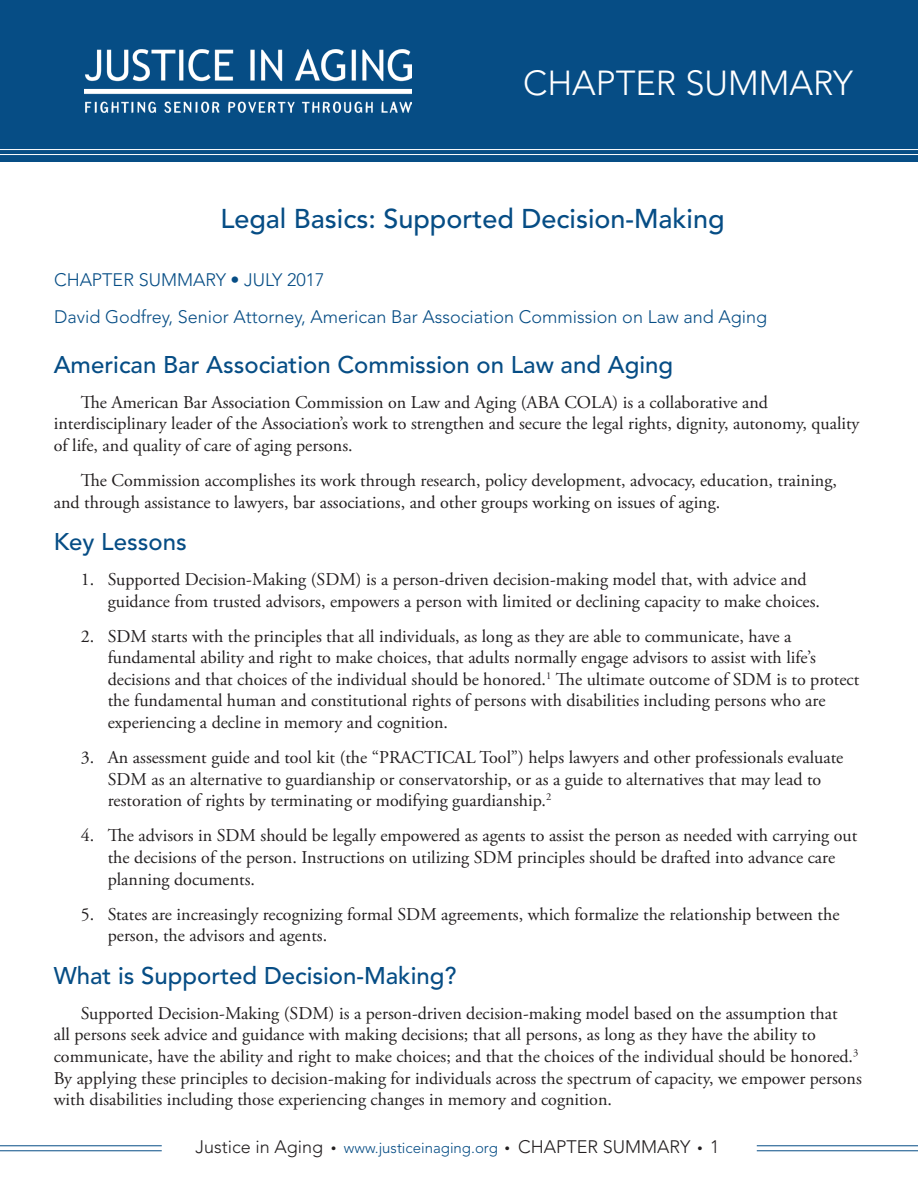
<style>
.page{position:relative;width:918px;height:1188px;background:#fff}
.page>*{position:absolute;margin:0;border:0;box-sizing:border-box;transform-origin:0 0}
.t1{font:300 34.5px "Avenir LT Std";color:#fff}
.t2{font:500 27px "Avenir LT Std";color:#064d85}
.t3{font:500 24px "Avenir LT Std";color:#064d85}
.Body_Text{font:18px/21.6px "Adobe Garamond Pro";color:#231f20}
.Chapter_Summary___Da{font:300 18px "Avenir LT Std";color:#064d85}
.t4{font:300 18px "Avenir LT Std";color:#231f20}
.s1{font-family:"Myriad Pro";font-weight:400}
.s2{font-size:15px;color:#064d85}
</style>
<div class="page">
<div style="left:0;top:1px;width:918px;height:161px;background:#064d85"></div>
<hr style="left:0;top:149px;width:918px;height:1px;background:#fff">
<hr style="left:0;top:154px;width:918px;height:1px;background:#fff">
<img style="left:84px;top:50px;width:328px;height:63px">
<hr style="left:0;top:1150px;width:162px;height:1px;background:#064d85">
<hr style="left:0;top:1145px;width:162px;height:1px;background:#064d85">
<hr style="left:757px;top:1150px;width:161px;height:1px;background:#064d85">
<hr style="left:757px;top:1145px;width:161px;height:1px;background:#064d85">
<h1 class="t1" style="left:523px;top:63px;width:331px">CHAPTER SUMMARY</h1>
<p class="t2" style="left:220px;top:203px;width:506px">Legal Basics: Supported Decision-Making</p>
<p class="Chapter_Summary___Da" style="left:54px;top:269px;width:272px">CHAPTER SUMMARY • JULY 2017</p>
<p class="Chapter_Summary___Da" style="left:54px;top:307px;width:715px">David Godfrey, Senior Attorney, American Bar Association Commission on Law and Aging</p>
<p class="t3" style="left:54px;top:350px;width:621px">American Bar Association Commission on Law and Aging</p>
<p class="Body_Text" style="left:54px;top:392px;width:807px;text-indent:27px">The American Bar Association Commission on Law and Aging (ABA COLA) is a collaborative and interdisciplinary leader of the Association’s work to strengthen and secure the legal rights, dignity, autonomy, quality of life, and quality of care of aging persons.</p>
<p class="Body_Text" style="left:54px;top:470px;width:785px;text-indent:27px">The Commission accomplishes its work through research, policy development, advocacy, education, training, and through assistance to lawyers, bar associations, and other groups working on issues of aging.</p>
<p class="t3" style="left:54px;top:528px;width:134px">Key Lessons</p>
<p class="Body_Text" style="left:108px;top:569px;width:714px;text-indent:-27px">1. Supported Decision-Making (SDM) is a person-driven decision-making model that, with advice and guidance from trusted advisors, empowers a person with limited or declining capacity to make choices.</p>
<p class="Body_Text" style="left:108px;top:626px;width:753px;text-indent:-27px">2. SDM starts with the principles that all individuals, as long as they are able to communicate, have a fundamental ability and right to make choices, that adults normally engage advisors to assist with life’s decisions and that choices of the individual should be honored.<sup>1</sup> The ultimate outcome of SDM is to protect the fundamental human and constitutional rights of persons with disabilities including persons who are experiencing a decline in memory and cognition.</p>
<p class="Body_Text" style="left:108px;top:747px;width:737px;text-indent:-27px">3. An assessment guide and tool kit (the “PRACTICAL Tool”) helps lawyers and other professionals evaluate<br>SDM as an alternative to guardianship or conservatorship, or as a guide to alternatives that may lead to restoration of rights by terminating or modifying guardianship.<sup>2</sup></p>
<p class="Body_Text" style="left:108px;top:826px;width:751px;text-indent:-27px">4. The advisors in SDM should be legally empowered as agents to assist the person as needed with carrying out the decisions of the person. Instructions on utilizing SDM principles should be drafted into advance care planning documents.</p>
<p class="Body_Text" style="left:108px;top:904px;width:733px;text-indent:-27px">5. States are increasingly recognizing formal SDM agreements, which formalize the relationship between the person, the advisors and agents.</p>
<p class="t3" style="left:54px;top:961px;width:404px">What is Supported Decision-Making?</p>
<p class="Body_Text" style="left:54px;top:1003px;width:810px;text-indent:27px">Supported Decision-Making (SDM) is a person-driven decision-making model based on the assumption that<br>all persons seek advice and guidance with making decisions; that all persons, as long as they have the ability to communicate, have the ability and right to make choices; and that the choices of the individual should be honored.<sup>3<br></sup>By applying these principles to decision-making for individuals across the spectrum of capacity, we empower persons with disabilities including those experiencing changes in memory and cognition.</p>
<p class="t4" style="left:196px;top:1136px;width:525px">Justice in Aging <span class="s1">•</span> <span class="s2">www.justiceinaging.org</span> <span class="s1">•</span> CHAPTER SUMMARY <span class="s1">•</span> 1</p>
</div>
